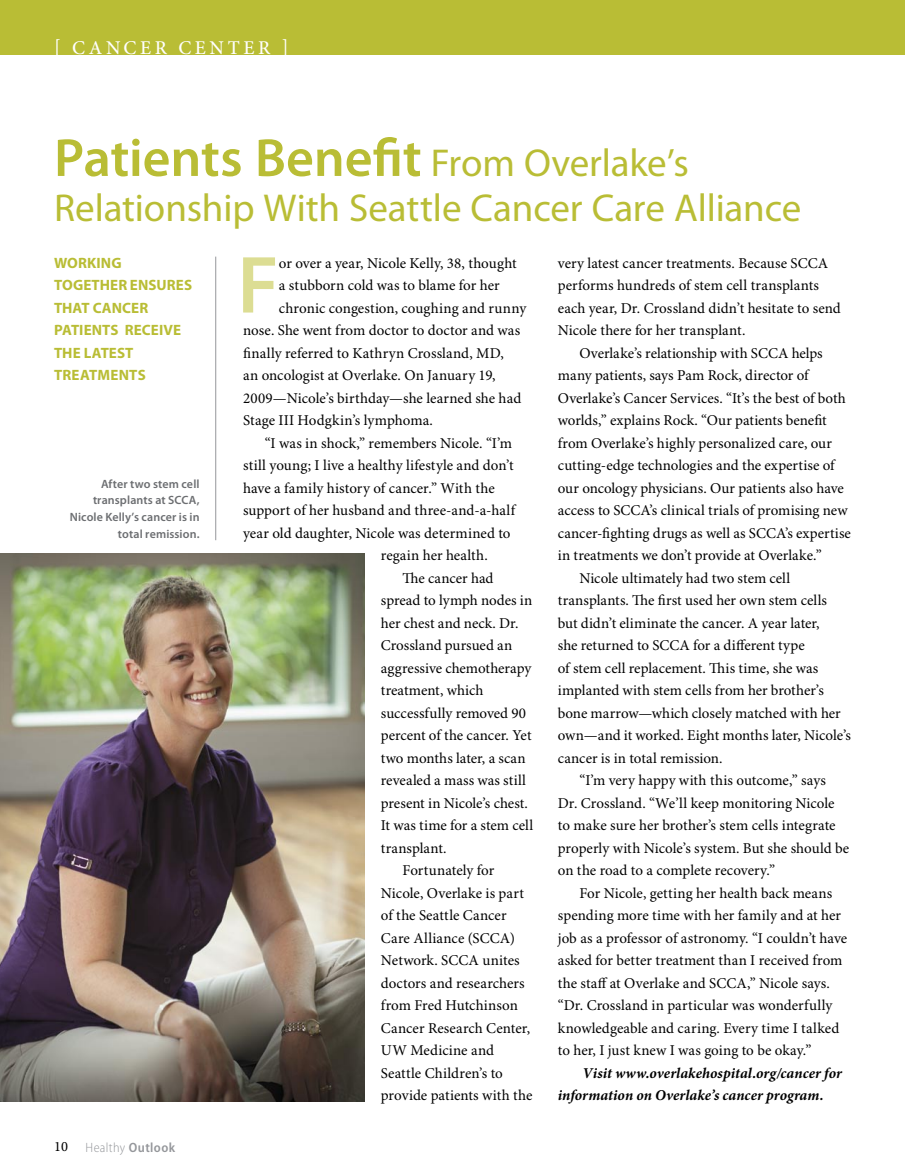
<style>
.page{position:relative;width:905px;height:1175px;background:#fff}
.page>*{position:absolute;margin:0;border:0;box-sizing:border-box;transform-origin:0 0}
.Dept_body_fp{font:600 81.75px "Myriad Pro";color:#dcdd93}
.Dept_head{font:600 54px "Myriad Pro";color:#b9bd35}
.Dept_head-2{font:39px "Myriad Pro";letter-spacing:-.005em;color:#b9bd35}
.slug{font:500 19.5px "Minion Pro";letter-spacing:.18em;color:#fff}
.Dept_body{font:15px/22.5px "Minion Pro";color:#000}
.Dept_body_fp-2{font:15px "Minion Pro";color:#000}
.Dept_body-2{font:italic 700 15px/22.5px "Minion Pro";letter-spacing:.005em;color:#000}
.Dept_subhead{font:700 15px/22.5px "Myriad Pro";letter-spacing:.01em;color:#b9bd35}
.t1{font:300 semi-condensed 13.5px "Myriad Pro";letter-spacing:.025em;color:#95979b}
.t2{font:600 12px/16.5px "Myriad Pro";letter-spacing:.01em;color:#6c6e71}
.s1{font-weight:400;font-size:39px}
.s2{font-family:"Minion Pro Capt";font-weight:400;font-stretch:normal;font-size:14.25px;color:#000}
.s3{font-weight:600}
</style>
<div class="page">
<div style="left:0;top:0;width:904px;height:54px;background:#b9bd35"></div>
<img style="left:0;top:553px;width:365px;height:548px">
<hr style="left:215px;top:256px;width:1px;height:284px;background:#95979b">
<p class="slug" style="left:54px;top:36px;width:236px">[ CAN CER CENT ER ]</p>
<p class="Dept_head" style="left:54px;top:128px;width:636px">Patients Benefit <span class="s1">From Overlake’s</span></p>
<p class="Dept_head-2" style="left:54px;top:187px;width:748px">Relationship With Seattle Cancer Care Alliance</p>
<p class="Dept_subhead" style="left:54px;top:252px;width:139px">WORKING<br>TOGETHER ENSURES<br>THAT CANC</p>
<p class="Dept_subhead" style="left:131px;top:297px;width:19px">ER</p>
<p class="Dept_subhead" style="left:54px;top:319px;width:128px;text-indent:30px">ENTS RECEIVE<br>THE LATEST<br>TREATM</p>
<p class="Dept_subhead" style="left:54px;top:319px;width:8px">PATI</p>
<p class="Dept_subhead" style="left:110px;top:364px;width:37px">ENTS</p>
<p class="t2" style="left:93px;top:476px;width:108px;text-indent:8px">After two stem cell transplants at SCCA</p>
<p class="t2" style="left:70px;top:492px;width:131px;text-align:right">,<br>Nicole Kelly’s cancer is in total remission.</p>
<p class="t1" style="left:54px;top:1139px;width:123px"><span class="s2">10</span> Healthy <span class="s3">Outlook</span></p>
<p class="Dept_body_fp" style="left:237px;top:240px;width:33px">F</p>
<p class="Dept_body_fp-2" style="left:279px;top:254px;width:239px">or over a year, Nicole Kelly, 38, thought</p>
<p class="Dept_body_fp-2" style="left:279px;top:276px;width:222px">a stubborn cold was to blame for her</p>
<p class="Dept_body_fp-2" style="left:279px;top:299px;width:249px">chronic congestion, coughing and runny</p>
<p class="Dept_body_fp-2" style="left:243px;top:321px;width:278px">nose. She went from doctor to doctor and was</p>
<p class="Dept_body_fp-2" style="left:243px;top:344px;width:262px">finally referred to Kathryn Crossland, MD,</p>
<p class="Dept_body_fp-2" style="left:243px;top:366px;width:254px">an oncologist at Overlake. On January 19,</p>
<p class="Dept_body_fp-2" style="left:243px;top:389px;width:279px">2009—Nicole’s birthday—she learned she had</p>
<p class="Dept_body_fp-2" style="left:243px;top:411px;width:191px">Stage III Hodgkin’s lymphoma.</p>
<p class="Dept_body" style="left:265px;top:432px;width:249px">“I was in shock,” remembers Nicole. “I’m</p>
<p class="Dept_body" style="left:243px;top:454px;width:272px">still young; I live a healthy lifestyle and don’t</p>
<p class="Dept_body" style="left:243px;top:477px;width:253px">have a family history of cancer.” With the</p>
<p class="Dept_body" style="left:243px;top:499px;width:273px">support of her husband and three-and-a-half</p>
<p class="Dept_body" style="left:243px;top:522px;width:269px">year old daughter, Nicole was determined to</p>
<p class="Dept_body" style="left:381px;top:544px;width:108px">regain her health.</p>
<p class="Dept_body" style="left:381px;top:567px;width:154px;text-indent:22px">The cancer had spread to lymph nodes in her chest and neck. Dr.<br>Crossland pursued an aggressive chemotherapy treatment, which successfully removed 90 percent of the cancer. Yet two months later, a scan revealed a mass was still present in Nicole’s chest.<br>It was time for a stem cell transplant.</p>
<p class="Dept_body" style="left:381px;top:859px;width:153px;text-indent:22px">Fortunately for<br>Nicole, Overlake is part of the Seattle Cancer<br>Care Alliance (SCCA)<br>Network. SCCA unites doctors and researchers from Fred Hutchinson<br>Cancer Research Center,<br>UW Medicine and<br>Seattle Children’s to provide patients with the</p>
<p class="Dept_body" style="left:558px;top:252px;width:284px">very latest cancer treatments. Because SCCA performs hundreds of stem cell transplants each year, Dr. Crossland didn’t hesitate to send Nicole there for her transplant.</p>
<p class="Dept_body" style="left:558px;top:342px;width:294px;text-indent:22px">Overlake’s relationship with SCCA helps many patients, says Pam Rock, director of Overlake’s Cancer Services. “It’s the best of both worlds,” explains Rock. “Our patients benefit from Overlake’s highly personalized care, our cutting-edge technologies and the expertise of our oncology physicians. Our patients also have access to SCCA’s clinical trials of promising new cancer-fighting drugs as well as SCCA’s expertise in treatments we don’t provide at Overlake.”</p>
<p class="Dept_body" style="left:558px;top:567px;width:294px;text-indent:22px">Nicole ultimately had two stem cell transplants. The first used her own stem cells<br>but didn’t eliminate the cancer. A year later,<br>she returned to SCCA for a different type<br>of stem cell replacement. This time, she was implanted with stem cells from her brother’s bone marrow—which closely matched with her own—and it worked. Eight months later, Nicole’s cancer is in total remission.</p>
<p class="Dept_body" style="left:558px;top:769px;width:293px;text-indent:22px">“I’m very happy with this outcome,” says Dr. Crossland. “We’ll keep monitoring Nicole to make sure her brother’s stem cells integrate properly with Nicole’s system. But she should be on the road to a complete recovery.”</p>
<p class="Dept_body" style="left:558px;top:882px;width:291px;text-indent:22px">For Nicole, getting her health back means spending more time with her family and at her job as a professor of astronomy. “I couldn’t have asked for better treatment than I received from the staff at Overlake and SCCA,” Nicole says. “Dr. Crossland in particular was wonderfully knowledgeable and caring. Every time I talked to her, I just knew I was going to be okay.”</p>
<p class="Dept_body-2" style="left:558px;top:1062px;width:285px;text-indent:25px">Visit www.overlakehospital.org/cancer for information on Overlake’s cancer program.</p>
</div>
